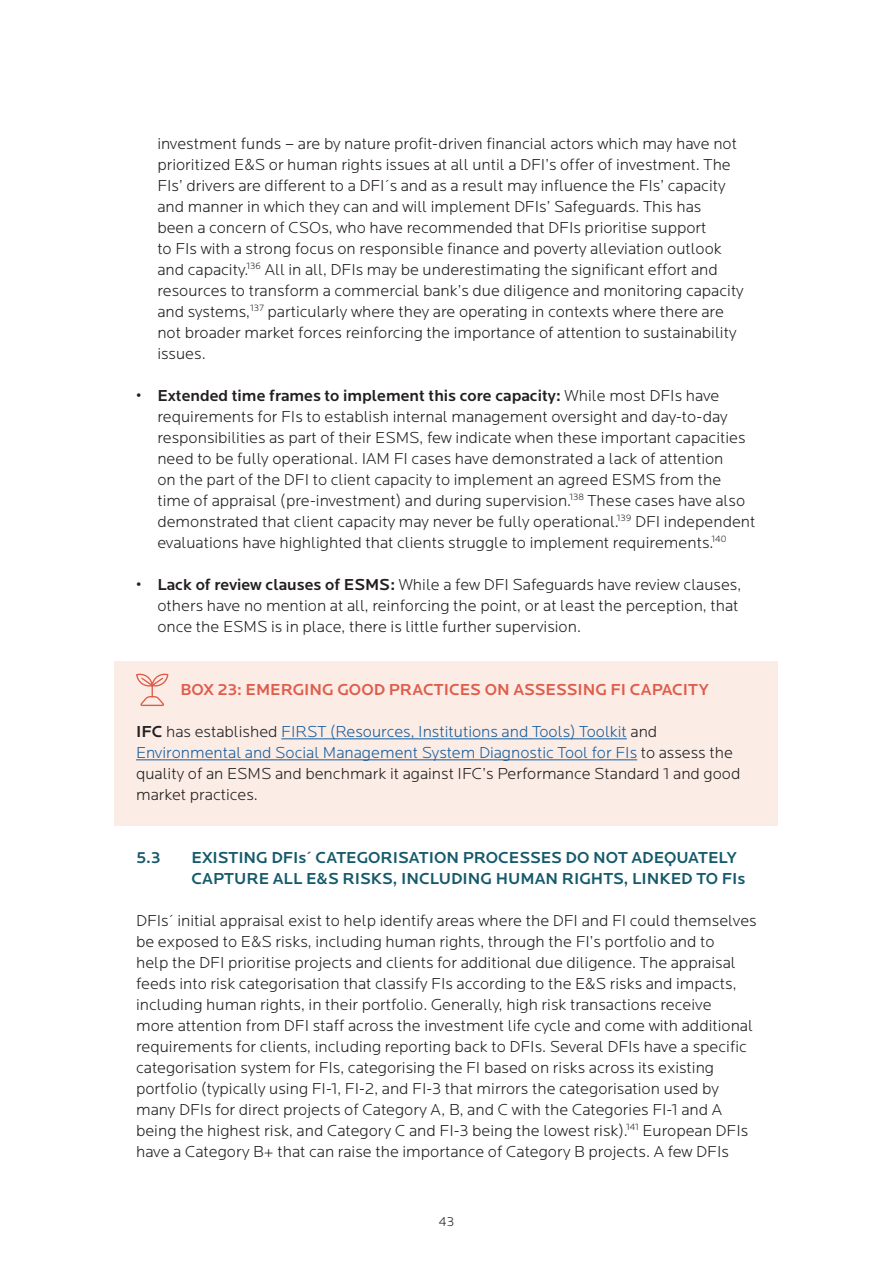
<style>
.page{position:relative;width:893px;height:1263px;background:#fff}
.page>*{position:absolute;margin:0;border:0;box-sizing:border-box;transform-origin:0 0}
.Body_text{font:300 16.5px/21px "Locator";color:#231f20}
.Factbox_1C_-_orange{font:300 16.5px/21px "Locator";color:#231f20}
.t1{font:500 16.5px/21px "Locator";color:#155a6b}
.Factbox_1C_-_orange-2{font:500 16.5px "Locator";color:#df5c4b}
.t2{font:300 13.5px "Locator";color:#231f20}
.s1{font-weight:500}
.s2{color:#175d9e}
</style>
<div class="page">
<div style="left:115px;top:661px;width:663px;height:59px;background:#fbece5"></div>
<div style="left:115px;top:703px;width:663px;height:122px;background:#fbece5"></div>
<hr style="left:281px;top:738px;width:346px;height:1px;background:#175d9e">
<hr style="left:136px;top:759px;width:501px;height:1px;background:#175d9e">
<svg style="left:136px;top:674px;width:33px;height:32px"></svg>
<p class="Body_text" style="left:157px;top:133px;width:588px">investment funds – are by nature profit-driven financial actors which may have not prioritized E&amp;S or human rights issues at all until a DFI’s offer of investment. The FIs’ drivers are different to a DFI´s and as a result may influence the FIs’ capacity and manner in which they can and will implement DFIs’ Safeguards. This has<br>been a concern of CSOs, who have recommended that DFIs prioritise support<br>to FIs with a strong focus on responsible finance and poverty alleviation outlook and capacity.<sup>136</sup> All in all, DFIs may be underestimating the significant effort and resources to transform a commercial bank’s due diligence and monitoring capacity and systems,<sup>137</sup> particularly where they are operating in contexts where there are not broader market forces reinforcing the importance of attention to sustainability issues.</p>
<p class="Body_text" style="left:157px;top:385px;width:600px;text-indent:-21px">• <span class="s1">Extended time frames to implement this core capacity:</span> While most DFIs have requirements for FIs to establish internal management oversight and day-to-day responsibilities as part of their ESMS, few indicate when these important capacities need to be fully operational. IAM FI cases have demonstrated a lack of attention<br>on the part of the DFI to client capacity to implement an agreed ESMS from the time of appraisal (pre-investment) and during supervision.<sup>138</sup> These cases have also demonstrated that client capacity may never be fully operational.<sup>139</sup> DFI independent evaluations have highlighted that clients struggle to implement requirements.<sup>140</sup></p>
<p class="Body_text" style="left:157px;top:574px;width:585px;text-indent:-21px">• <span class="s1">Lack of review clauses of ESMS:</span> While a few DFI Safeguards have review clauses, others have no mention at all, reinforcing the point, or at least the perception, that once the ESMS is in place, there is little further supervision.</p>
<p class="Factbox_1C_-_orange-2" style="left:180px;top:680px;width:530px">BOX 23: EMERGING GOOD PRACTICES ON ASSESSING FI CAPACITY</p>
<p class="Factbox_1C_-_orange" style="left:136px;top:721px;width:606px"><span class="s1">IFC</span> has established <span class="s2">FIRST (Resources, Institutions and Tools) Toolkit</span> and <span class="s2">Environmental and Social Management System Diagnostic Tool for FIs</span> to assess the quality of an ESMS and benchmark it against IFC’s Performance Standard 1 and good market practices.</p>
<h2 class="t1" style="left:136px;top:847px;width:26px">5.3</h2>
<h2 class="t1" style="left:191px;top:847px;width:556px">EXISTING DFIs´ CATEGORISATION PROCESSES DO NOT ADEQUATELY<br>CAPTURE ALL E&amp;S RISKS, INCLUDING HUMAN RIGHTS, LINKED TO FIs</h2>
<p class="Body_text" style="left:136px;top:910px;width:622px">DFIs´ initial appraisal exist to help identify areas where the DFI and FI could themselves be exposed to E&amp;S risks, including human rights, through the FI’s portfolio and to<br>help the DFI prioritise projects and clients for additional due diligence. The appraisal feeds into risk categorisation that classify FIs according to the E&amp;S risks and impacts, including human rights, in their portfolio. Generally, high risk transactions receive<br>more attention from DFI staff across the investment life cycle and come with additional requirements for clients, including reporting back to DFIs. Several DFIs have a specific categorisation system for FIs, categorising the FI based on risks across its existing portfolio (typically using FI-1, FI-2, and FI-3 that mirrors the categorisation used by many DFIs for direct projects of Category A, B, and C with the Categories FI-1 and A being the highest risk, and Category C and FI-3 being the lowest risk).<sup>141</sup> European DFIs have a Category B+ that can raise the importance of Category B projects. A few DFIs</p>
<p class="t2" style="left:439px;top:1215px;width:17px">43</p>
</div>
